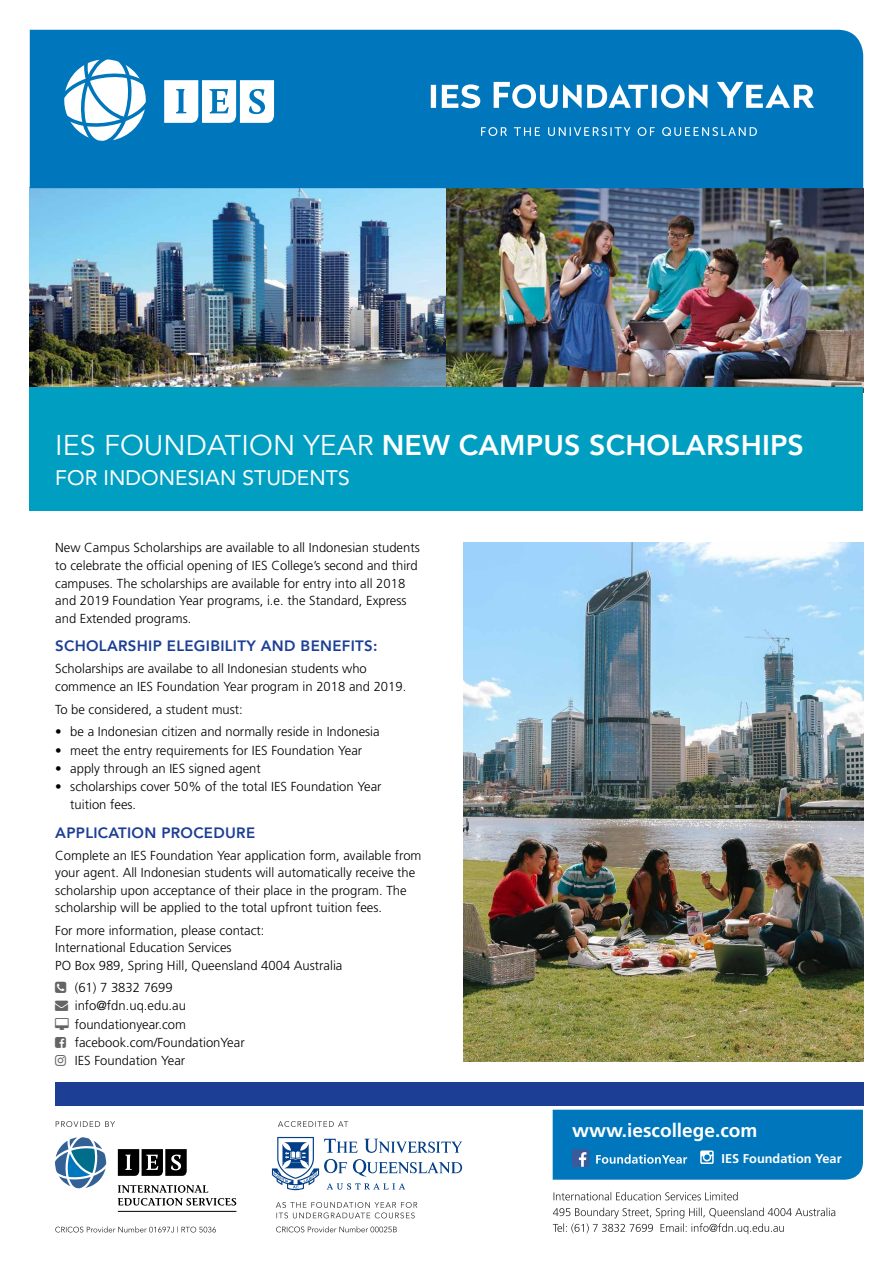
<style>
.page{position:relative;width:893px;height:1263px;background:#fff}
.page>*{position:absolute;margin:0;border:0;box-sizing:border-box;transform-origin:0 0}
.t1{font:800 28.5px "Avenir";letter-spacing:.005em;color:#fff}
.t2{font:21px "Avenir";letter-spacing:.005em;color:#fff}
.t3{font:700 19.05px "Frutiger";color:#fff}
.t4{font:800 15px "Avenir";letter-spacing:.02em;color:#1c3e94}
.t5{font:300 13.05px/17.5px "Frutiger";color:#000}
.t6{font:700 12.75px "Frutiger";color:#fff}
.s1{font-weight:400}
.s2{color:#636466}
</style>
<div class="page">
<img style="left:30px;top:188px;width:416px;height:199px">
<img style="left:446px;top:188px;width:417px;height:199px">
<div style="left:30px;top:387px;width:833px;height:124px;background:#009fc2"></div>
<svg style="left:272px;top:1137px;width:190px;height:53px"></svg>
<svg style="left:278px;top:1121px;width:70px;height:6px"></svg>
<svg style="left:276px;top:1226px;width:121px;height:6px"></svg>
<svg style="left:276px;top:1202px;width:141px;height:16px"></svg>
<div style="left:55px;top:1082px;width:808px;height:24px;background:#1c3e94"></div>
<svg style="left:56px;top:1121px;width:59px;height:6px"></svg>
<svg style="left:55px;top:1137px;width:51px;height:51px"></svg>
<svg style="left:118px;top:1149px;width:69px;height:27px;background:#333"></svg>
<svg style="left:118px;top:1185px;width:118px;height:20px"></svg>
<hr style="left:118px;top:1211px;width:118px;height:1px;background:#000">
<svg style="left:55px;top:1226px;width:161px;height:6px"></svg>
<div style="left:30px;top:30px;width:833px;height:158px;background:#0076bc"></div>
<svg style="left:481px;top:127px;width:276px;height:9px;background:#4098cc"></svg>
<svg style="left:494px;top:82px;width:320px;height:26px"></svg>
<svg style="left:431px;top:84px;width:49px;height:24px"></svg>
<svg style="left:553px;top:1207px;width:282px;height:27px"></svg>
<svg style="left:554px;top:1192px;width:184px;height:8px"></svg>
<div style="left:553px;top:1110px;width:310px;height:70px;background:#0076bc"></div>
<img style="left:463px;top:542px;width:400px;height:519px">
<svg style="left:64px;top:59px;width:82px;height:82px"></svg>
<svg style="left:164px;top:80px;width:110px;height:43px"></svg>
<h1 class="t1" style="left:55px;top:422px;width:750px"><span class="s1">IES FOUNDATION YEAR</span> NEW CAMPUS SCHOLARSHIPS</h1>
<h2 class="t2" style="left:55px;top:461px;width:296px">FOR INDONESIAN STUDENTS</h2>
<p class="t5" style="left:55px;top:539px;width:366px">New Campus Scholarships are available to all Indonesian students to celebrate the official opening of IES College’s second and third campuses. The scholarships are available for entry into all 2018 and 2019 Foundation Year programs, i.e. the Standard, Express and Extended programs.</p>
<p class="t4" style="left:55px;top:635px;width:324px">SCHOLARSHIP ELEGIBILITY AND BENEFITS:</p>
<p class="t5" style="left:55px;top:660px;width:353px">Scholarships are availabe to all Indonesian students who commence an IES Foundation Year program in 2018 and 2019.</p>
<p class="t5" style="left:55px;top:700px;width:189px">To be considered, a student must:</p>
<p class="t5" style="left:55px;top:723px;width:326px">• be a Indonesian citizen and normally reside in Indonesia</p>
<p class="t5" style="left:55px;top:741px;width:308px">• meet the entry requirements for IES Foundation Year</p>
<p class="t5" style="left:55px;top:760px;width:207px">• apply through an IES signed agent</p>
<p class="t5" style="left:70px;top:778px;width:313px;text-indent:-15px">• scholarships cover 50% of the total IES Foundation Year tuition fees.</p>
<p class="t4" style="left:55px;top:821px;width:201px">APPLICATION PROCEDURE</p>
<p class="t5" style="left:55px;top:846px;width:368px">Complete an IES Foundation Year application form, available from your agent. All Indonesian students will automatically receive the scholarship upon acceptance of their place in the program. The scholarship will be applied to the total upfront tuition fees.</p>
<p class="t5" style="left:55px;top:921px;width:289px">For more information, please contact:<br>International Education Services<br>PO Box 989, Spring Hill, Queensland 4004 Australia</p>
<p class="t5" style="left:75px;top:978px;width:99px">(61) 7 3832 7699</p>
<p class="t5" style="left:75px;top:996px;width:171px;line-height:18.5px;text-indent:-20px"><span class="s2">→</span> info@fdn.uq.edu.au foundationyear.com facebook.com/FoundationYear<br>IES Foundation Year</p>
<h3 class="t3" style="left:572px;top:1120px;width:187px">www.iescollege.com</h3>
<p class="t6" style="left:722px;top:1151px;width:121px">IES Foundation Year</p>
</div>
